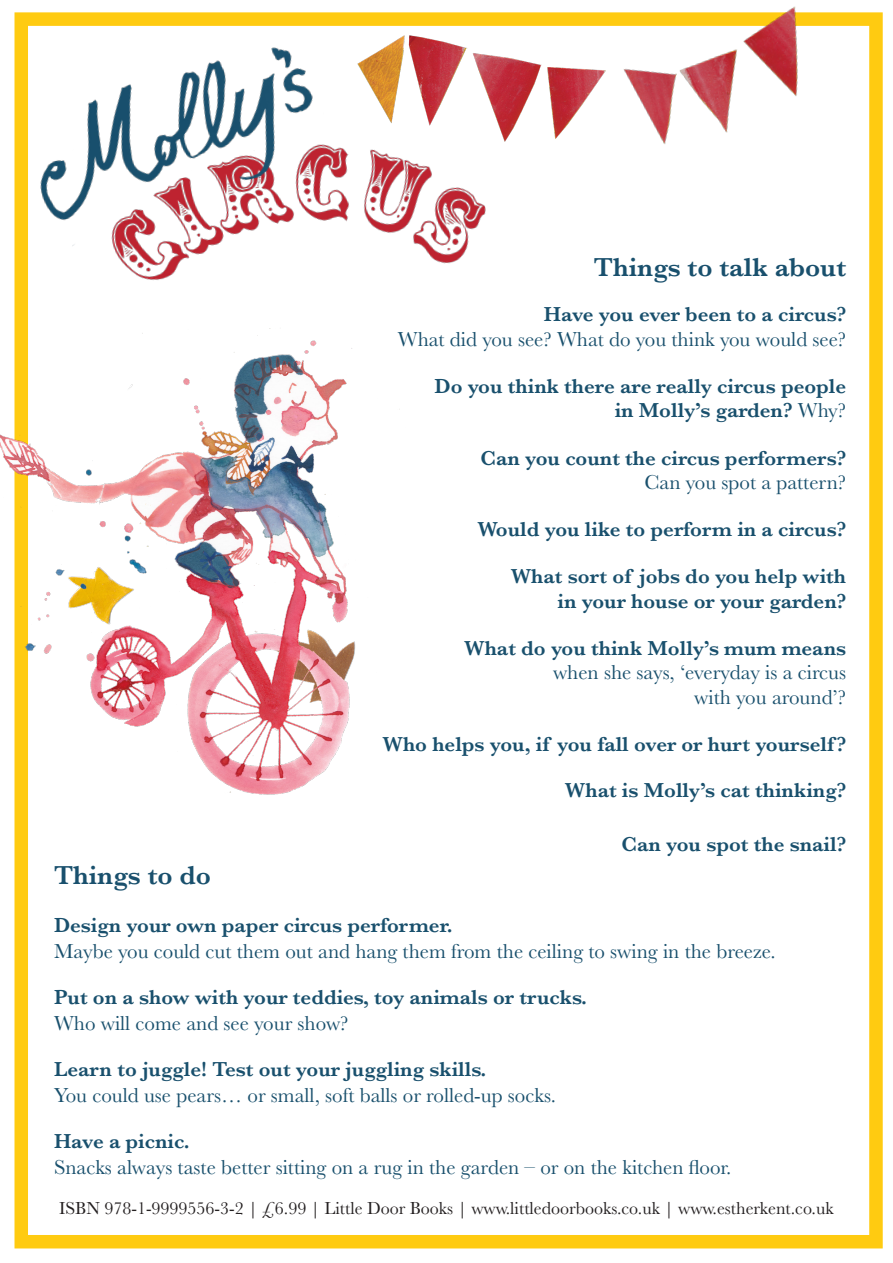
<style>
.page{position:relative;width:893px;height:1263px;background:#fff}
.page>*{position:absolute;margin:0;border:0;box-sizing:border-box;transform-origin:0 0}
.t1{font:600 27px "Baskerville";color:#19506d}
.t2{font:600 21px "Baskerville";color:#19506d}
.t3{font:21px "Baskerville";color:#19506d}
.t4{font:18px "Baskerville";color:#231f20}
.s1{font-weight:400}
</style>
<div class="page">
<div style="left:15px;top:12px;width:868px;height:1236px;border:14px solid #ffcb11"></div>
<img style="left:18px;top:12px;width:468px;height:315px">
<img style="left:332px;top:12px;width:274px;height:189px">
<img style="left:606px;top:6px;width:277px;height:148px">
<img style="left:0;top:327px;width:400px;height:471px">
<p class="t1" style="left:594px;top:248px;width:254px">Things to talk about</p>
<p class="t2" style="left:544px;top:299px;width:304px">Have you ever been to a circus?</p>
<p class="t3" style="left:398px;top:326px;width:450px">What did you see? What do you think you would see?</p>
<p class="t2" style="left:434px;top:371px;width:413px">Do you think there are really circus people</p>
<p class="t2" style="left:615px;top:395px;width:233px">in Molly’s garden? <span class="s1">Why?</span></p>
<p class="t2" style="left:481px;top:443px;width:367px">Can you count the circus performers?</p>
<p class="t3" style="left:644px;top:469px;width:203px">Can you spot a pattern?</p>
<p class="t2" style="left:477px;top:514px;width:370px">Would you like to perform in a circus?</p>
<p class="t2" style="left:511px;top:561px;width:337px">What sort of jobs do you help with</p>
<p class="t2" style="left:558px;top:586px;width:290px">in your house or your garden?</p>
<p class="t2" style="left:464px;top:633px;width:383px">What do you think Molly’s mum means</p>
<p class="t3" style="left:553px;top:658px;width:294px">when she says, ‘everyday is a circus</p>
<p class="t3" style="left:694px;top:684px;width:153px">with you around’?</p>
<p class="t2" style="left:382px;top:729px;width:465px">Who helps you, if you fall over or hurt yourself ?</p>
<p class="t2" style="left:565px;top:776px;width:283px">What is Molly’s cat thinking?</p>
<p class="t2" style="left:622px;top:830px;width:226px">Can you spot the snail?</p>
<p class="t1" style="left:54px;top:856px;width:158px">Things to do</p>
<p class="t2" style="left:54px;top:911px;width:400px">Design your own paper circus performer.</p>
<p class="t3" style="left:54px;top:937px;width:723px">Maybe you could cut them out and hang them from the ceiling to swing in the breeze.</p>
<p class="t2" style="left:54px;top:983px;width:535px">Put on a show with your teddies, toy animals or trucks.</p>
<p class="t3" style="left:54px;top:1009px;width:296px">Who will come and see your show?</p>
<p class="t2" style="left:54px;top:1055px;width:434px">Learn to juggle! Test out your juggling skills.</p>
<p class="t3" style="left:54px;top:1081px;width:503px">You could use pears… or small, soft balls or rolled-up socks.</p>
<p class="t2" style="left:54px;top:1127px;width:137px">Have a picnic.</p>
<p class="t3" style="left:54px;top:1153px;width:679px">Snacks always taste better sitting on a rug in the garden – or on the kitchen floor.</p>
<p class="t4" style="left:59px;top:1197px;width:776px">ISBN 978-1-9999556-3-2 | £6.99 | Little Door Books | www.littledoorbooks.co.uk | www.estherkent.co.uk</p>
</div>
